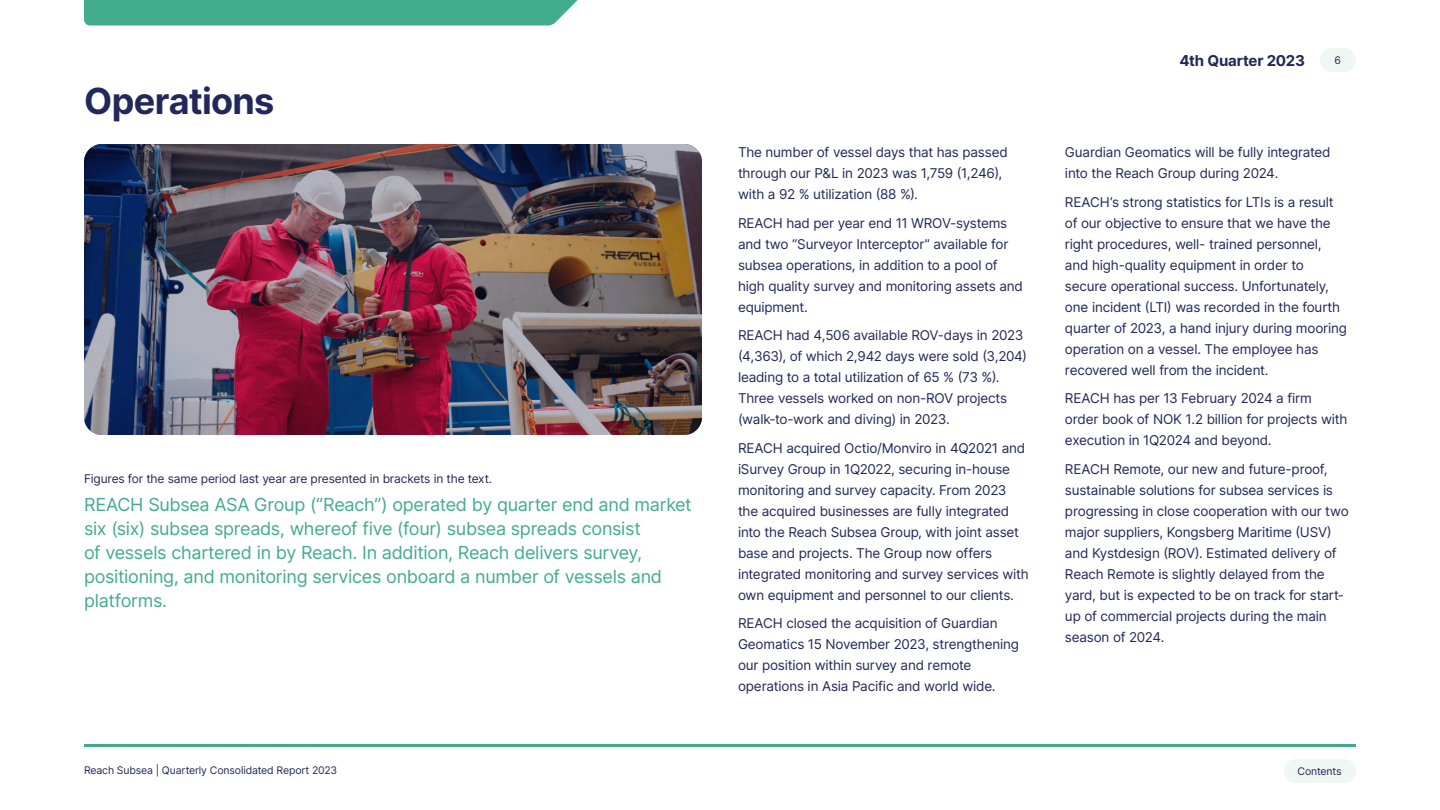
<style>
.page{position:relative;width:1440px;height:810px;background:#fff}
.page>*{position:absolute;margin:0;border:0;box-sizing:border-box;transform-origin:0 0}
.t1{font:700 36px "Inter";letter-spacing:-.02em;color:#21285a}
.t2{font:18px/24px "Inter";letter-spacing:-.015em;color:#43ac8c}
.t3{font:700 15px "Inter";letter-spacing:-.01em;color:#21285a}
.t4{font:13.5px/21px "Inter";letter-spacing:-.015em;color:#21285a}
.t5{font:12px "Inter";letter-spacing:-.01em;color:#21285a}
.t6{font:10.5px "Inter";letter-spacing:-.01em;color:#21285a}
</style>
<div class="page">
<img style="left:84px;top:144px;width:618px;height:291px">
<div style="left:1320px;top:48px;width:36px;height:24px;background:#eff7f3;border-radius:12px"></div>
<div style="left:84px;top:0;width:494px;height:26px;background:#43ac8c"></div>
<hr style="left:84px;top:744px;width:1272px;height:3px;background:#43ac8c">
<div style="left:1284px;top:759px;width:72px;height:24px;background:#eff7f3;border-radius:12px"></div>
<h1 class="t1" style="left:84px;top:75px;width:192px">Operations</h1>
<p class="t5" style="left:84px;top:470px;width:410px">Figures for the same period last year are presented in brackets in the text.</p>
<p class="t2" style="left:84px;top:492px;width:609px">REACH Subsea ASA Group (“Reach”) operated by quarter end and market six (six) subsea spreads, whereof five (four) subsea spreads consist<br>of vessels chartered in by Reach. In addition, Reach delivers survey, positioning, and monitoring services onboard a number of vessels and platforms.</p>
<p class="t4" style="left:738px;top:141px;width:271px">The number of vessel days that has passed through our P&amp;L in 2023 was 1,759 (1,246), with a 92 % utilization (88 %).</p>
<p class="t4" style="left:738px;top:212px;width:286px">REACH had per year end 11 WROV-systems and two “Surveyor Interceptor” available for subsea operations, in addition to a pool of high quality survey and monitoring assets and equipment.</p>
<p class="t4" style="left:738px;top:324px;width:291px">REACH had 4,506 available ROV-days in 2023 (4,363), of which 2,942 days were sold (3,204) leading to a total utilization of 65 % (73 %).<br>Three vessels worked on non-ROV projects (walk-to-work and diving) in 2023.</p>
<p class="t4" style="left:738px;top:437px;width:292px">REACH acquired Octio/Monviro in 4Q2021 and iSurvey Group in 1Q2022, securing in-house monitoring and survey capacity. From 2023 the acquired businesses are fully integrated into the Reach Subsea Group, with joint asset base and projects. The Group now offers integrated monitoring and survey services with own equipment and personnel to our clients.</p>
<p class="t4" style="left:738px;top:612px;width:283px">REACH closed the acquisition of Guardian Geomatics 15 November 2023, strengthening our position within survey and remote operations in Asia Pacific and world wide.</p>
<p class="t3" style="left:1179px;top:49px;width:127px">4th Quarter 2023</p>
<p class="t6" style="left:1334px;top:52px;width:8px">6</p>
<p class="t4" style="left:1065px;top:141px;width:267px">Guardian Geomatics will be fully integrated into the Reach Group during 2024.</p>
<p class="t4" style="left:1065px;top:191px;width:284px">REACH’s strong statistics for LTIs is a result of our objective to ensure that we have the right procedures, well- trained personnel, and high-quality equipment in order to secure operational success. Unfortunately, one incident (LTI) was recorded in the fourth quarter of 2023, a hand injury during mooring operation on a vessel. The employee has recovered well from the incident.</p>
<p class="t4" style="left:1065px;top:388px;width:284px">REACH has per 13 February 2024 a firm order book of NOK 1.2 billion for projects with execution in 1Q2024 and beyond.</p>
<p class="t4" style="left:1065px;top:458px;width:285px">REACH Remote, our new and future-proof, sustainable solutions for subsea services is progressing in close cooperation with our two major suppliers, Kongsberg Maritime (USV) and Kystdesign (ROV). Estimated delivery of Reach Remote is slightly delayed from the yard, but is expected to be on track for start&shy;up of commercial projects during the main season of 2024.</p>
<p class="t6" style="left:84px;top:763px;width:255px">Reach Subsea | Quarterly Consolidated Report 2023</p>
<p class="t6" style="left:1298px;top:763px;width:46px">Contents</p>
</div>
